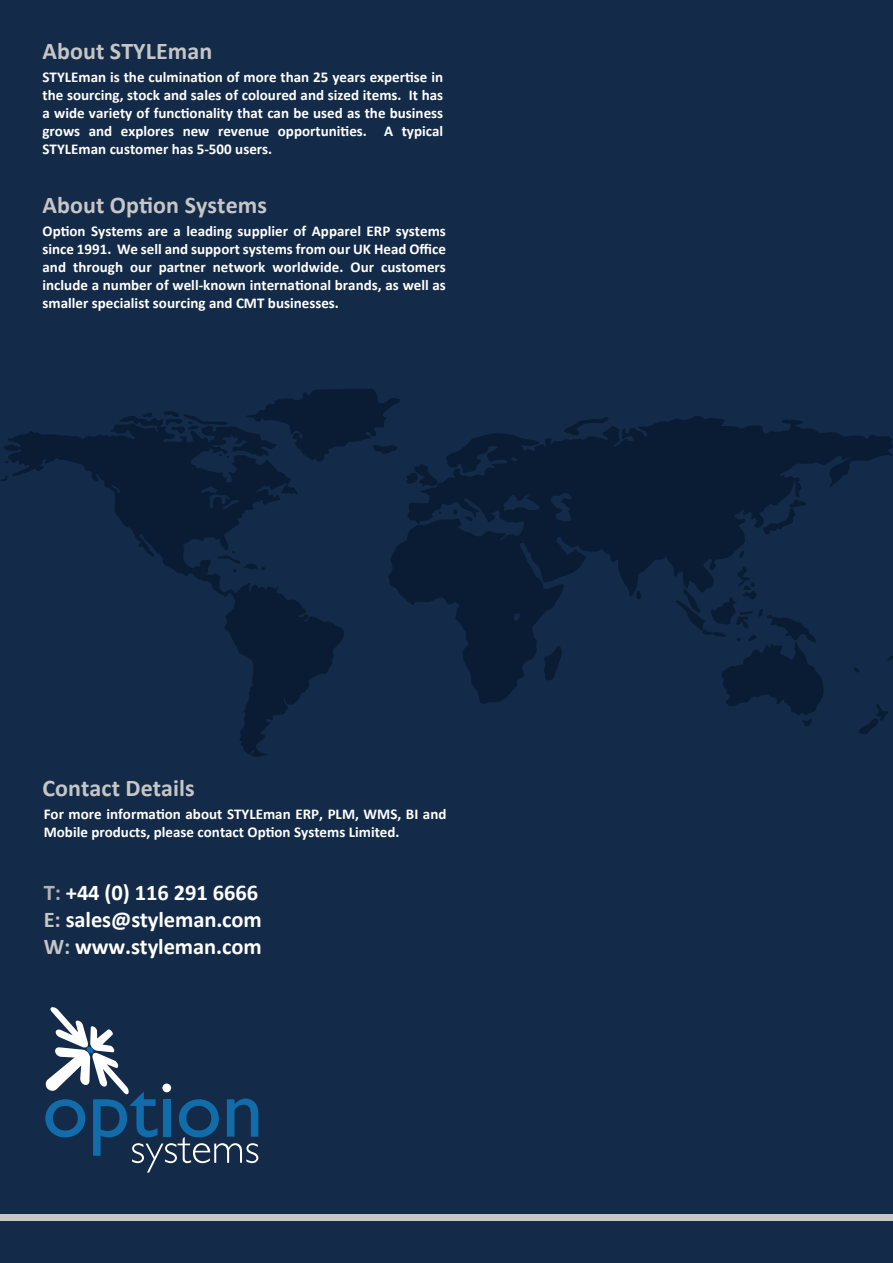
<style>
.page{position:relative;width:893px;height:1263px;background:#132b48}
.page>*{position:absolute;margin:0;border:0;box-sizing:border-box;transform-origin:0 0}
.t1{font:700 24px "Calibri";letter-spacing:.005em;color:#c6c6c6}
.t2{font:700 22.5px/27px "Calibri";letter-spacing:-.005em;color:#fff}
.t3{font:700 15px/18px "Calibri";color:#fff;text-align:justify}
.s1{color:#b3b2b2}
.s2{color:#c6c6c6}
</style>
<div class="page">
<div style="left:0;top:1214px;width:893px;height:6px;background:#c6c6c6"></div>
<svg style="left:3px;top:425px;width:341px;height:332px"></svg>
<svg style="left:218px;top:453px;width:12px;height:5px"></svg>
<svg style="left:119px;top:411px;width:109px;height:24px"></svg>
<svg style="left:217px;top:551px;width:49px;height:22px"></svg>
<svg style="left:636px;top:596px;width:5px;height:3px"></svg>
<svg style="left:388px;top:540px;width:174px;height:164px"></svg>
<svg style="left:244px;top:388px;width:163px;height:99px"></svg>
<svg style="left:407px;top:416px;width:486px;height:180px;fill:#091c33"></svg>
<svg style="left:563px;top:416px;width:47px;height:20px"></svg>
<svg style="left:762px;top:477px;width:45px;height:57px"></svg>
<svg style="left:738px;top:550px;width:8px;height:8px"></svg>
<svg style="left:859px;top:704px;width:29px;height:30px"></svg>
<svg style="left:887px;top:656px;width:6px;height:5px"></svg>
<svg style="left:853px;top:668px;width:6px;height:4px"></svg>
<svg style="left:674px;top:567px;width:149px;height:159px"></svg>
<svg style="left:45px;top:1007px;width:213px;height:165px"></svg>
<h1 class="t1" style="left:43px;top:35px;width:171px">About STYLEman</h1>
<p class="t3" style="left:43px;top:68px;width:402px">STYLEman is the culmination of more than 25 years expertise in the sourcing, stock and sales of coloured and sized items. It has a wide variety of functionality that can be used as the business grows and explores new revenue opportunities. A typical STYLEman customer has 5-500 users.</p>
<h1 class="t1" style="left:43px;top:190px;width:226px">About Option Systems</h1>
<p class="t3" style="left:43px;top:222px;width:405px">Option Systems are a leading supplier of Apparel ERP systems since 1991. We sell and support systems from our UK Head Office and through our partner network worldwide. Our customers include a number of well-known international brands, as well as smaller specialist sourcing and CMT businesses.</p>
<h1 class="t1" style="left:43px;top:772px;width:154px">Contact Details</h1>
<p class="t3" style="left:44px;top:805px;width:404px">For more information about STYLEman ERP, PLM, WMS, BI and<br>Mobile products, please contact Option Systems Limited.</p>
<h2 class="t2" style="left:44px;top:879px;width:220px"><span class="s1">T:</span> +44 (0) 116 291 6666<br><span class="s2">E:</span> sales@styleman.com<br><span class="s2">W:</span> www.styleman.com</h2>
</div>
